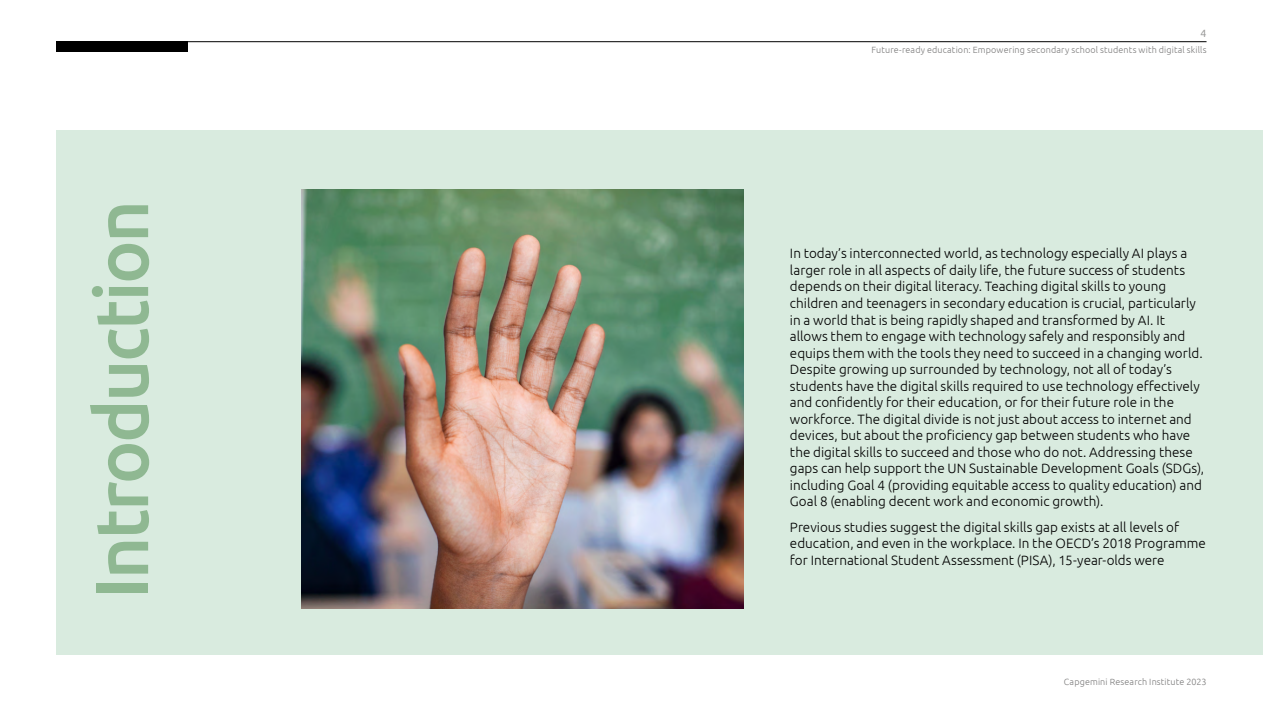
<style>
.page{position:relative;width:1263px;height:711px;background:#fff}
.page>*{position:absolute;margin:0;border:0;box-sizing:border-box;transform-origin:0 0}
.t1{font:500 75px "Ubuntu";letter-spacing:-.035em;color:#8fb892}
.t2{font:300 13.5px/16.5px "Ubuntu";color:#000}
.t3{font:10.5px "Ubuntu";color:#9d9d9c}
.t4{font:300 9px "Ubuntu";letter-spacing:.015em;color:#7c7b7b}
</style>
<div class="page">
<div style="left:57px;top:130px;width:1206px;height:524px;background:#d9ebdf"></div>
<img style="left:302px;top:190px;width:441px;height:418px">
<div style="left:56px;top:41px;width:131px;height:11px;background:#000"></div>
<hr style="left:186px;top:41px;width:1020px;height:1px;background:#000">
<h1 class="t1" style="left:74px;top:597px;width:399px;rotate:-90deg">Introduction</h1>
<p class="t3" style="left:1200px;top:27px;width:7px">4</p>
<p class="t4" style="left:871px;top:44px;width:337px">Future-ready education: Empowering secondary school students with digital skills</p>
<p class="t2" style="left:790px;top:245px;width:416px">In today’s interconnected world, as technology especially AI plays a larger role in all aspects of daily life, the future success of students depends on their digital literacy. Teaching digital skills to young children and teenagers in secondary education is crucial, particularly in a world that is being rapidly shaped and transformed by AI. It allows them to engage with technology safely and responsibly and equips them with the tools they need to succeed in a changing world.<br>Despite growing up surrounded by technology, not all of today’s students have the digital skills required to use technology effectively and confidently for their education, or for their future role in the workforce. The digital divide is not just about access to internet and devices, but about the proficiency gap between students who have the digital skills to succeed and those who do not. Addressing these gaps can help support the UN Sustainable Development Goals (SDGs), including Goal 4 (providing equitable access to quality education) and Goal 8 (enabling decent work and economic growth).</p>
<p class="t2" style="left:790px;top:518px;width:417px">Previous studies suggest the digital skills gap exists at all levels of education, and even in the workplace. In the OECD’s 2018 Programme for International Student Assessment (PISA), 15-year-olds were</p>
<p class="t4" style="left:1064px;top:676px;width:144px">Capgemini Research Institute 2023</p>
</div>
